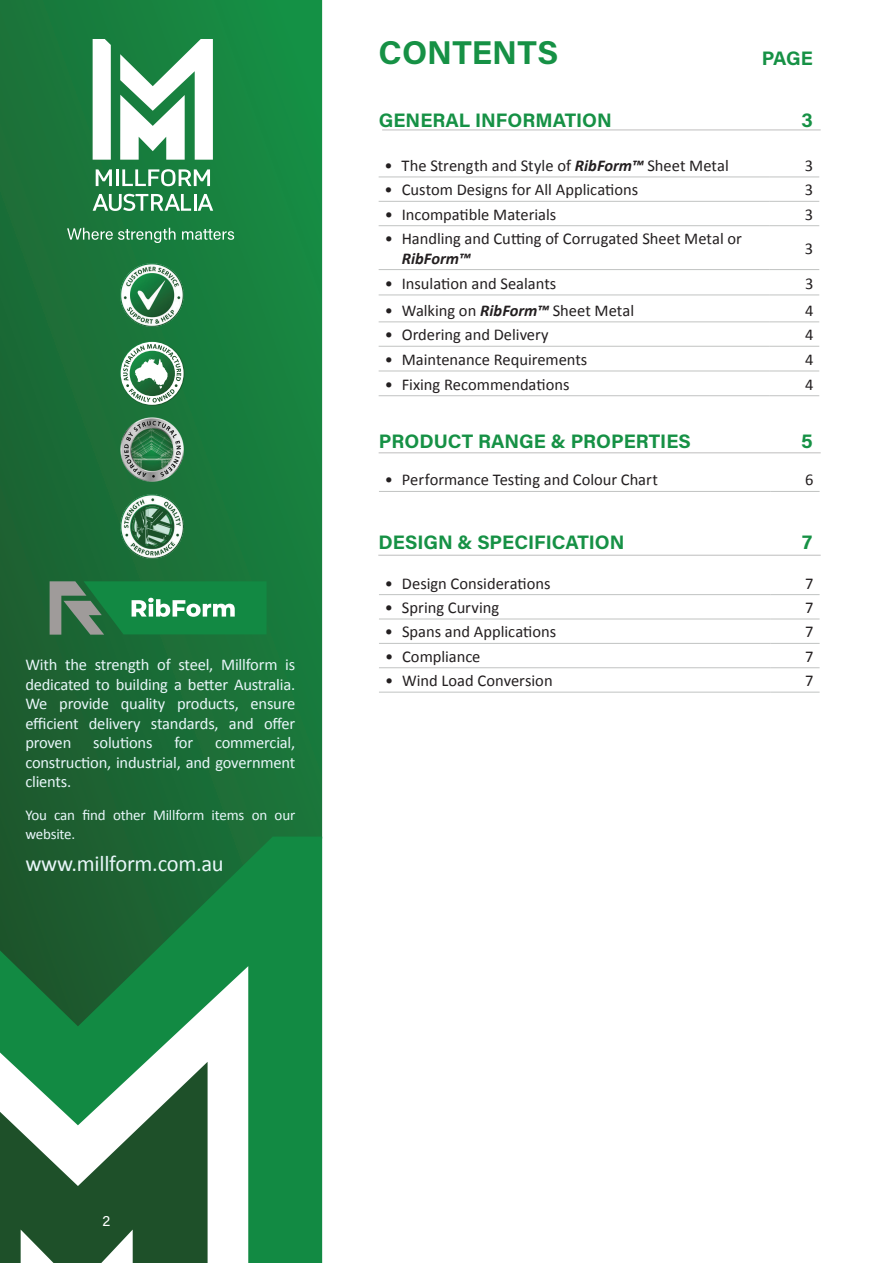
<style>
.page{position:relative;width:893px;height:1263px;background:#fff}
.page>*{position:absolute;margin:0;border:0;box-sizing:border-box;transform-origin:0 0}
.t1{font:33px "Acumin Variable Concept";color:#169145}
.t2{font:22.5px "Calibri";letter-spacing:-.01em;color:#e8f6f9}
.t3{font:19.5px "Acumin Variable Concept";color:#169145}
.t4{font:16.5px "Calibri";color:#231f20}
.t5{font:16.5px/19.5px "Calibri";letter-spacing:-.01em;color:#e8f6f9;text-align:justify}
.t6{font:italic 700 16.5px "Calibri";color:#231f20}
.t7{font:15px/19.5px "Calibri";letter-spacing:-.01em;color:#e8f6f9}
.t8{font:15px "Acumin Variable Concept";color:#fff}
.s1{font-weight:700;font-style:italic}
</style>
<div class="page">
<svg style="left:0;top:0;width:322px;height:836px;background:#19743a"></svg>
<svg style="left:0;top:836px;width:322px;height:427px;background:#348a55"></svg>
<svg style="left:0;top:1062px;width:208px;height:201px"></svg>
<hr style="left:382px;top:130px;width:439px;height:1px;background:#bebdbd">
<hr style="left:379px;top:453px;width:442px;height:1px;background:#bebdbd">
<hr style="left:378px;top:555px;width:443px;height:1px;background:#bebdbd">
<hr style="left:379px;top:177px;width:391px;height:1px;background:#c1c3c2">
<hr style="left:770px;top:177px;width:49px;height:1px;background:#c1c3c2">
<hr style="left:379px;top:201px;width:391px;height:1px;background:#c1c3c2">
<hr style="left:770px;top:201px;width:49px;height:1px;background:#c1c3c2">
<hr style="left:379px;top:225px;width:391px;height:1px;background:#c1c3c2">
<hr style="left:770px;top:225px;width:49px;height:1px;background:#c1c3c2">
<hr style="left:379px;top:269px;width:391px;height:1px;background:#c1c3c2">
<hr style="left:770px;top:269px;width:49px;height:1px;background:#c1c3c2">
<hr style="left:379px;top:295px;width:391px;height:1px;background:#c1c3c2">
<hr style="left:770px;top:295px;width:49px;height:1px;background:#c1c3c2">
<hr style="left:379px;top:322px;width:391px;height:1px;background:#c1c3c2">
<hr style="left:770px;top:322px;width:49px;height:1px;background:#c1c3c2">
<hr style="left:379px;top:346px;width:391px;height:1px;background:#c1c3c2">
<hr style="left:770px;top:346px;width:49px;height:1px;background:#c1c3c2">
<hr style="left:379px;top:371px;width:391px;height:1px;background:#c1c3c2">
<hr style="left:770px;top:371px;width:49px;height:1px;background:#c1c3c2">
<hr style="left:379px;top:395px;width:391px;height:1px;background:#c1c3c2">
<hr style="left:770px;top:395px;width:49px;height:1px;background:#c1c3c2">
<hr style="left:379px;top:594px;width:391px;height:1px;background:#c1c3c2">
<hr style="left:770px;top:594px;width:50px;height:1px;background:#c1c3c2">
<hr style="left:379px;top:619px;width:391px;height:1px;background:#c1c3c2">
<hr style="left:770px;top:619px;width:50px;height:1px;background:#c1c3c2">
<hr style="left:379px;top:643px;width:391px;height:1px;background:#c1c3c2">
<hr style="left:770px;top:643px;width:50px;height:1px;background:#c1c3c2">
<hr style="left:379px;top:667px;width:391px;height:1px;background:#c1c3c2">
<hr style="left:770px;top:667px;width:50px;height:1px;background:#c1c3c2">
<hr style="left:379px;top:692px;width:391px;height:1px;background:#c1c3c2">
<hr style="left:770px;top:692px;width:50px;height:1px;background:#c1c3c2">
<svg style="left:67px;top:228px;width:109px;height:15px;background:#4e9668"></svg>
<svg style="left:182px;top:229px;width:52px;height:11px"></svg>
<svg style="left:49px;top:495px;width:218px;height:140px;background:#277e48"></svg>
<hr style="left:379px;top:491px;width:391px;height:1px;background:#c1c3c2">
<hr style="left:770px;top:491px;width:50px;height:1px;background:#c1c3c2">
<svg style="left:96px;top:169px;width:16px;height:17px"></svg>
<hr style="left:116px;top:169px;width:3px;height:17px;background:#fff">
<svg style="left:122px;top:169px;width:88px;height:17px"></svg>
<svg style="left:93px;top:193px;width:98px;height:18px"></svg>
<hr style="left:194px;top:194px;width:3px;height:17px;background:#fff">
<svg style="left:198px;top:194px;width:15px;height:17px"></svg>
<svg style="left:93px;top:39px;width:18px;height:121px"></svg>
<svg style="left:120px;top:39px;width:93px;height:121px"></svg>
<img style="left:118px;top:262px;width:67px;height:67px">
<img style="left:119px;top:493px;width:66px;height:67px">
<img style="left:118px;top:416px;width:67px;height:67px">
<svg style="left:120px;top:341px;width:65px;height:65px"></svg>
<p class="t5" style="left:25px;top:655px;width:271px">With the strength of steel, Millform is dedicated to building a better Australia.<br>We provide quality products, ensure efficient delivery standards, and offer proven</p>
<p class="t5" style="left:93px;top:733px;width:61px">solutions</p>
<p class="t5" style="left:174px;top:733px;width:20px">for</p>
<p class="t5" style="left:25px;top:733px;width:271px;text-indent:190px">commercial, construction, industrial, and government clients.</p>
<p class="t7" style="left:25px;top:805px;width:271px">You can find other Millform items on our website.</p>
<h2 class="t2" style="left:25px;top:850px;width:200px">www.millform.com.au</h2>
<h1 class="t1" style="left:379px;top:29px;width:181px">CONTENTS</h1>
<p class="t3" style="left:379px;top:107px;width:234px">GENERAL INFORMATION</p>
<p class="t3" style="left:762px;top:45px;width:53px">PAGE</p>
<p class="t3" style="left:801px;top:107px;width:13px">3</p>
<p class="t4" style="left:385px;top:155px;width:346px">• The Strength and Style of <span class="s1">RibForm™</span> Sheet Metal</p>
<p class="t4" style="left:805px;top:155px;width:10px">3</p>
<p class="t4" style="left:385px;top:179px;width:255px">• Custom Designs for All Applications</p>
<p class="t4" style="left:805px;top:179px;width:10px">3</p>
<p class="t4" style="left:385px;top:204px;width:173px">• Incompatible Materials</p>
<p class="t4" style="left:805px;top:204px;width:10px">3</p>
<p class="t4" style="left:385px;top:228px;width:359px">• Handling and Cutting of Corrugated Sheet Metal or</p>
<p class="t6" style="left:402px;top:246px;width:70px">RibForm™</p>
<p class="t4" style="left:805px;top:238px;width:10px">3</p>
<p class="t4" style="left:385px;top:273px;width:173px">• Insulation and Sealants</p>
<p class="t4" style="left:805px;top:273px;width:10px">3</p>
<p class="t4" style="left:385px;top:300px;width:251px">• Walking on <span class="s1">RibForm™</span> Sheet Metal</p>
<p class="t4" style="left:805px;top:300px;width:10px">4</p>
<p class="t4" style="left:385px;top:324px;width:165px">• Ordering and Delivery</p>
<p class="t4" style="left:805px;top:324px;width:10px">4</p>
<p class="t4" style="left:385px;top:349px;width:204px">• Maintenance Requirements</p>
<p class="t4" style="left:805px;top:349px;width:10px">4</p>
<p class="t4" style="left:385px;top:374px;width:186px">• Fixing Recommendations</p>
<p class="t4" style="left:805px;top:374px;width:10px">4</p>
<p class="t3" style="left:379px;top:428px;width:314px">PRODUCT RANGE &amp; PROPERTIES</p>
<p class="t3" style="left:801px;top:428px;width:13px">5</p>
<p class="t4" style="left:385px;top:469px;width:274px">• Performance Testing and Colour Chart</p>
<p class="t4" style="left:805px;top:469px;width:10px">6</p>
<p class="t3" style="left:379px;top:529px;width:247px">DESIGN &amp; SPECIFICATION</p>
<p class="t3" style="left:802px;top:529px;width:12px">7</p>
<p class="t4" style="left:385px;top:573px;width:167px">• Design Considerations</p>
<p class="t4" style="left:805px;top:573px;width:10px">7</p>
<p class="t4" style="left:385px;top:597px;width:116px">• Spring Curving</p>
<p class="t4" style="left:805px;top:597px;width:10px">7</p>
<p class="t4" style="left:385px;top:621px;width:173px">• Spans and Applications</p>
<p class="t4" style="left:805px;top:621px;width:10px">7</p>
<p class="t4" style="left:385px;top:646px;width:97px">• Compliance</p>
<p class="t4" style="left:805px;top:646px;width:10px">7</p>
<p class="t4" style="left:385px;top:670px;width:169px">• Wind Load Conversion</p>
<p class="t4" style="left:805px;top:670px;width:10px">7</p>
<p class="t8" style="left:102px;top:1210px;width:9px">2</p>
</div>
